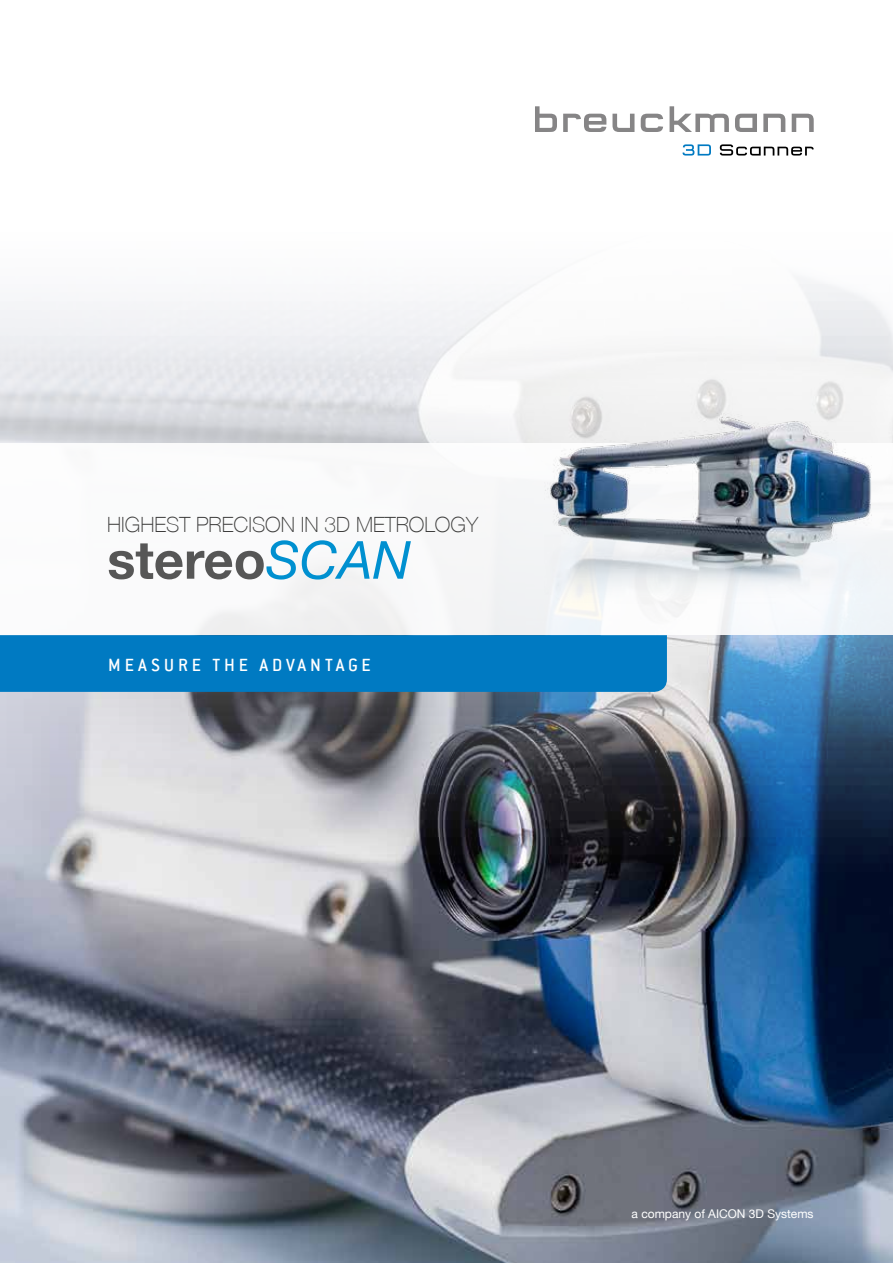
<style>
.page{position:relative;width:893px;height:1263px;background:#fff}
.page>*{position:absolute;margin:0;border:0;box-sizing:border-box;transform-origin:0 0}
.t1{font:700 52.5px "Helvetica Neue LT";color:#565656}
.t2{font:100 21px "Helvetica Neue LT";color:#3b3b3a}
.t3{font:500 19.5px "Conduit ITC";letter-spacing:.2em;color:#fff}
.t4{font:12px "Helvetica Neue LT";color:#fff}
.s1{font-family:"Helvetica Neue";font-weight:400;font-style:italic;color:#0090d0}
</style>
<div class="page">
<img style="left:0;top:146px;width:893px;height:1117px">
<div style="left:0;top:443px;width:893px;height:192px;background:#fff"></div>
<svg style="left:720px;top:144px;width:94px;height:12px"></svg>
<svg style="left:682px;top:144px;width:29px;height:12px"></svg>
<svg style="left:535px;top:106px;width:279px;height:26px"></svg>
<img style="left:544px;top:389px;width:342px;height:218px">
<div style="left:0;top:635px;width:667px;height:57px;background:#007ac2"></div>
<p class="t2" style="left:107px;top:510px;width:372px">HIGHEST PRECISON IN 3D METROLOGY</p>
<h1 class="t1" style="left:107px;top:527px;width:305px">stereo<span class="s1">SCAN</span></h1>
<p class="t3" style="left:108px;top:653px;width:264px">MEASURE THE ADVANTAGE</p>
<p class="t4" style="left:632px;top:1207px;width:184px">a company of AICON 3D Systems</p>
</div>
